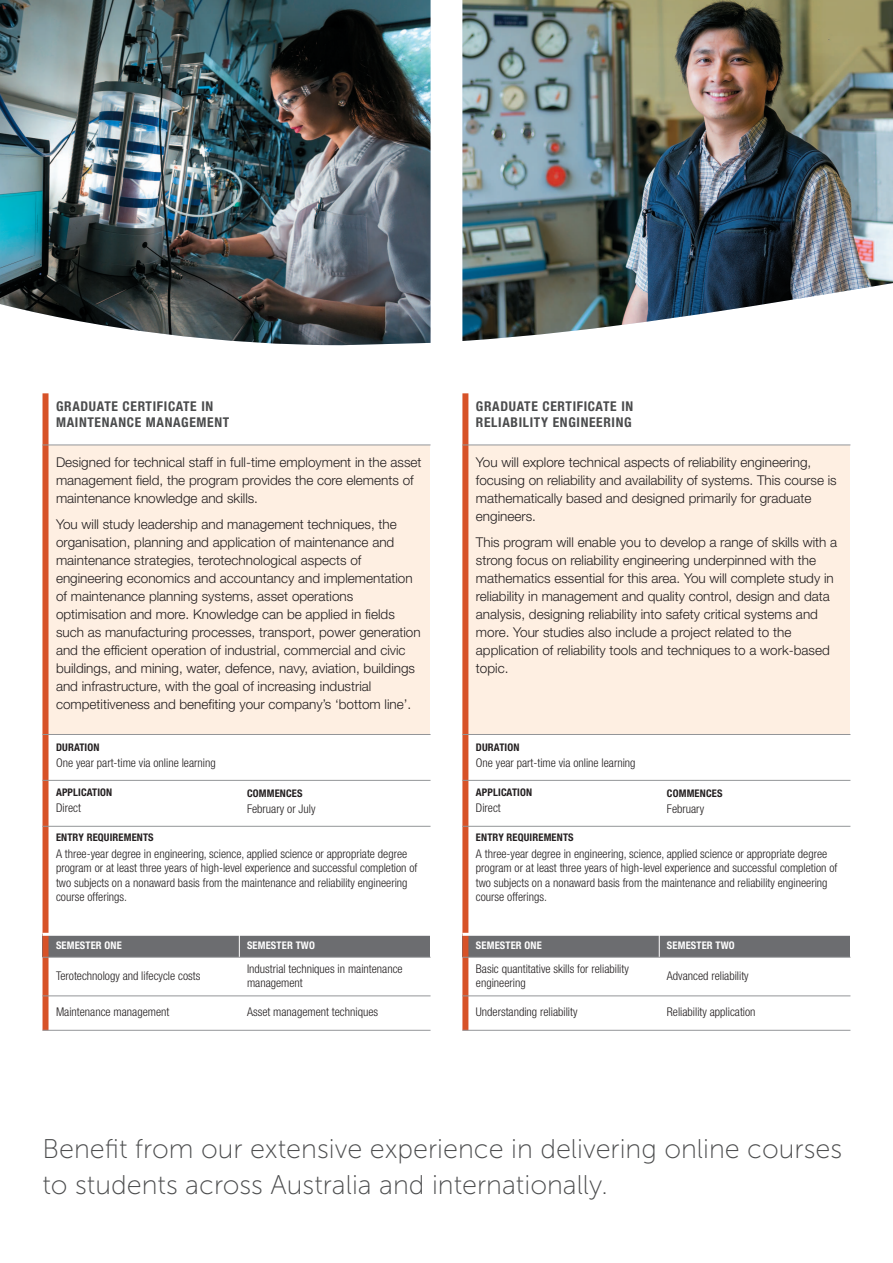
<style>
.page{position:relative;width:893px;height:1263px;background:#fff}
.page>*{position:absolute;margin:0;border:0;box-sizing:border-box;transform-origin:0 0}
.t1{font:27px/36px "Museo Sans 100";color:#4b4c4d}
.t2{font:300 13.5px/18px "Helvetica Neue LT";color:#231f20}
.t3{font:700 condensed 13.5px/15.9px "Helvetica Neue LT";letter-spacing:.05em;color:#4b4c4d}
.t4{font:300 condensed 12px/14.4px "Helvetica Neue LT";color:#231f20}
.t5{font:700 condensed 10.5px "Helvetica Neue LT";letter-spacing:.015em;color:#231f20}
.t6{font:700 condensed 10.5px "Helvetica Neue LT";letter-spacing:.015em;color:#fff}
</style>
<div class="page">
<img style="left:0;top:0;width:431px;height:345px">
<img style="left:462px;top:0;width:431px;height:341px">
<div style="left:43px;top:445px;width:387px;height:289px;background:#feefe2"></div>
<div style="left:43px;top:934px;width:196px;height:23px;background:#6c6d70"></div>
<div style="left:239px;top:934px;width:191px;height:23px;background:#6c6d70"></div>
<div style="left:43px;top:393px;width:6px;height:637px;background:#d75228"></div>
<hr style="left:239px;top:933px;width:1px;height:97px;background:#fff">
<hr style="left:43px;top:445px;width:388px;height:1px;background:#939598">
<hr style="left:43px;top:734px;width:388px;height:1px;background:#939598">
<hr style="left:43px;top:780px;width:388px;height:1px;background:#939598">
<hr style="left:43px;top:826px;width:388px;height:1px;background:#939598">
<hr style="left:43px;top:933px;width:388px;height:3px;background:#fff">
<hr style="left:43px;top:957px;width:388px;height:1px;background:#939598">
<hr style="left:43px;top:996px;width:388px;height:1px;background:#939598">
<hr style="left:43px;top:1030px;width:388px;height:1px;background:#939598">
<div style="left:462px;top:445px;width:388px;height:289px;background:#feefe2"></div>
<div style="left:462px;top:934px;width:197px;height:23px;background:#6c6d70"></div>
<div style="left:659px;top:934px;width:191px;height:23px;background:#6c6d70"></div>
<div style="left:462px;top:393px;width:6px;height:637px;background:#d75228"></div>
<hr style="left:659px;top:933px;width:1px;height:97px;background:#fff">
<hr style="left:462px;top:445px;width:388px;height:1px;background:#939598">
<hr style="left:462px;top:734px;width:388px;height:1px;background:#939598">
<hr style="left:462px;top:780px;width:388px;height:1px;background:#939598">
<hr style="left:462px;top:826px;width:388px;height:1px;background:#939598">
<hr style="left:462px;top:933px;width:388px;height:3px;background:#fff">
<hr style="left:462px;top:957px;width:388px;height:1px;background:#939598">
<hr style="left:462px;top:996px;width:388px;height:1px;background:#939598">
<hr style="left:462px;top:1030px;width:388px;height:1px;background:#939598">
<p class="t3" style="left:56px;top:399px;width:175px">GRADUATE CERTIFICATE IN<br>MAINTENANCE MANAGEMENT</p>
<p class="t2" style="left:56px;top:454px;width:367px">Designed for technical staff in full-time employment in the asset management field, the program provides the core elements of maintenance knowledge and skills.</p>
<p class="t2" style="left:56px;top:517px;width:366px">You will study leadership and management techniques, the organisation, planning and application of maintenance and maintenance strategies, terotechnological aspects of engineering economics and accountancy and implementation of maintenance planning systems, asset operations optimisation and more. Knowledge can be applied in fields such as manufacturing processes, transport, power generation and the efficient operation of industrial, commercial and civic buildings, and mining, water, defence, navy, aviation, buildings and infrastructure, with the goal of increasing industrial competitiveness and benefiting your company’s ‘bottom line’.</p>
<p class="t5" style="left:56px;top:743px;width:45px">DURATION</p>
<p class="t4" style="left:56px;top:757px;width:161px">One year part-time via online learning</p>
<p class="t5" style="left:56px;top:788px;width:58px">APPLICATION</p>
<p class="t4" style="left:56px;top:802px;width:26px">Direct</p>
<p class="t5" style="left:247px;top:789px;width:57px">COMMENCES</p>
<p class="t4" style="left:247px;top:803px;width:70px">February or July</p>
<p class="t5" style="left:56px;top:834px;width:99px">ENTRY REQUIREMENTS</p>
<p class="t4" style="left:56px;top:848px;width:363px">A three-year degree in engineering, science, applied science or appropriate degree program or at least three years of high-level experience and successful completion of two subjects on a nonaward basis from the maintenance and reliability engineering course offerings.</p>
<p class="t6" style="left:56px;top:942px;width:67px">SEMESTER ONE</p>
<p class="t6" style="left:247px;top:942px;width:69px">SEMESTER TWO</p>
<p class="t4" style="left:56px;top:969px;width:146px">Terotechnology and lifecycle costs</p>
<p class="t4" style="left:247px;top:962px;width:157px">Industrial techniques in maintenance management</p>
<p class="t4" style="left:56px;top:1006px;width:115px">Maintenance management</p>
<p class="t4" style="left:247px;top:1006px;width:133px">Asset management techniques</p>
<p class="t3" style="left:476px;top:399px;width:159px">GRADUATE CERTIFICATE IN<br>RELIABILITY ENGINEERING</p>
<p class="t2" style="left:476px;top:454px;width:362px">You will explore technical aspects of reliability engineering, focusing on reliability and availability of systems. This course is mathematically based and designed primarily for graduate engineers.</p>
<p class="t2" style="left:476px;top:535px;width:363px">This program will enable you to develop a range of skills with a strong focus on reliability engineering underpinned with the mathematics essential for this area. You will complete study in reliability in management and quality control, design and data analysis, designing reliability into safety critical systems and more. Your studies also include a project related to the application of reliability tools and techniques to a work-based topic.</p>
<p class="t5" style="left:476px;top:743px;width:45px">DURATION</p>
<p class="t4" style="left:476px;top:757px;width:161px">One year part-time via online learning</p>
<p class="t5" style="left:476px;top:788px;width:58px">APPLICATION</p>
<p class="t4" style="left:476px;top:802px;width:26px">Direct</p>
<p class="t5" style="left:667px;top:789px;width:57px">COMMENCES</p>
<p class="t4" style="left:667px;top:803px;width:39px">February</p>
<p class="t5" style="left:476px;top:834px;width:99px">ENTRY REQUIREMENTS</p>
<p class="t4" style="left:476px;top:848px;width:363px">A three-year degree in engineering, science, applied science or appropriate degree program or at least three years of high-level experience and successful completion of two subjects on a nonaward basis from the maintenance and reliability engineering course offerings.</p>
<p class="t6" style="left:476px;top:942px;width:67px">SEMESTER ONE</p>
<p class="t6" style="left:667px;top:942px;width:69px">SEMESTER TWO</p>
<p class="t4" style="left:476px;top:962px;width:154px">Basic quantitative skills for reliability engineering</p>
<p class="t4" style="left:667px;top:969px;width:83px">Advanced reliability</p>
<p class="t4" style="left:476px;top:1006px;width:103px">Understanding reliability</p>
<p class="t4" style="left:667px;top:1006px;width:90px">Reliability application</p>
<h1 class="t1" style="left:43px;top:1133px;width:801px">Benefit from our extensive experience in delivering online courses to students across Australia and internationally.</h1>
</div>
